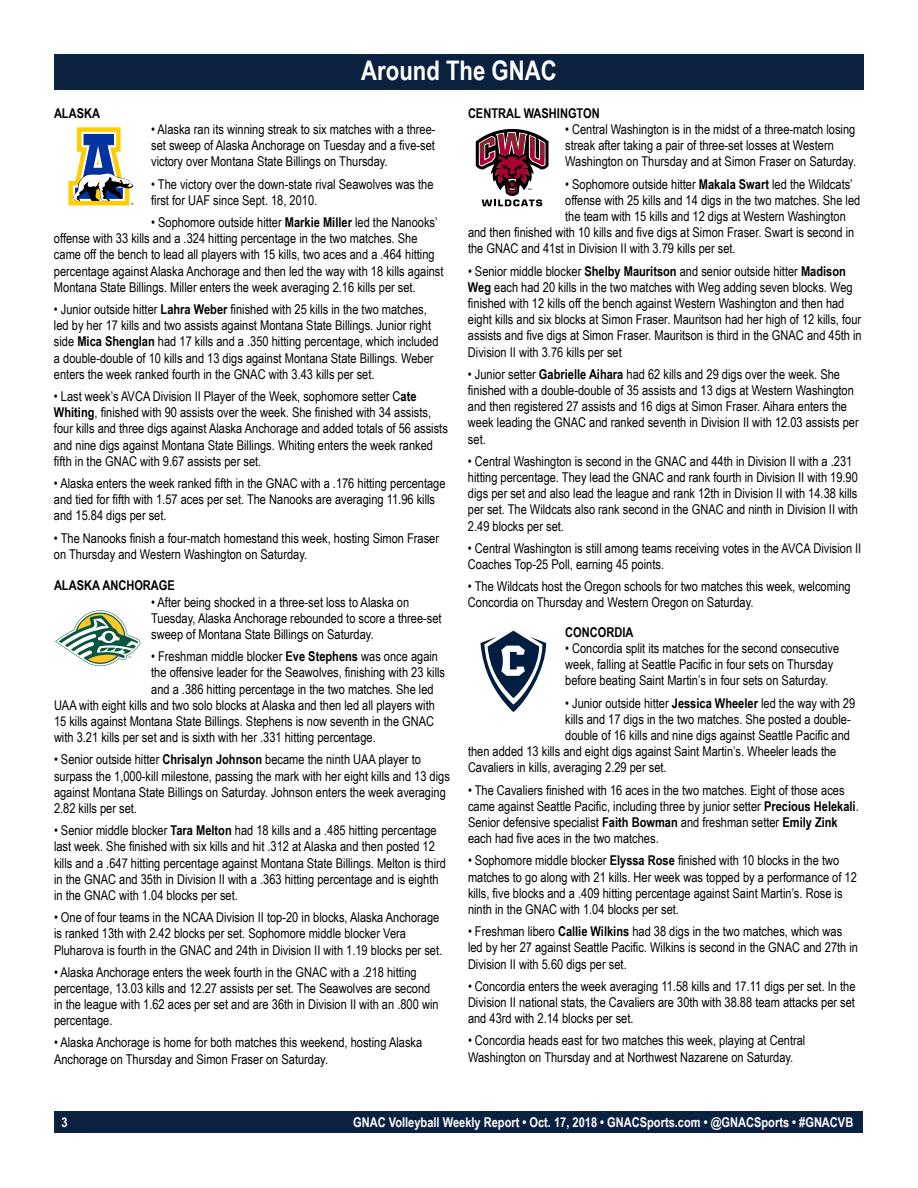
<style>
.page{position:relative;width:918px;height:1188px;background:#fff}
.page>*{position:absolute;margin:0;border:0;box-sizing:border-box;transform-origin:0 0}
.t1{font:700 27px "Arial Narrow";color:#fff}
.t2{font:13.5px/16.2px "Arial Narrow";color:#000}
.t3{font:700 13.5px "Arial Narrow";color:#fff}
.t4{font:700 13.5px "Arial Narrow";color:#000}
.t5{font:3.3px "Helvetica";color:#000}
.s1{font-weight:700}
</style>
<div class="page">
<div style="left:55px;top:1111px;width:808px;height:22px;background:#0a2240"></div>
<div style="left:54px;top:54px;width:810px;height:36px;background:#0a2240"></div>
<svg style="left:55px;top:610px;width:86px;height:56px"></svg>
<div style="left:105px;top:633px;width:8px;height:8px;background:#095540;border-radius:50%"></div>
<svg style="left:475px;top:128px;width:74px;height:78px"></svg>
<svg style="left:480px;top:631px;width:66px;height:81px"></svg>
<svg style="left:68px;top:127px;width:65px;height:78px"></svg>
<h1 class="t1" style="left:361px;top:50px;width:197px">Around The GNAC</h1>
<p class="t4" style="left:54px;top:103px;width:48px">ALASKA</p>
<p class="t2" style="left:151px;top:121px;width:286px;text-align:justify">• Alaska ran its winning streak to six matches with a three&shy;set sweep of Alaska Anchorage on Tuesday and a five-set victory over Montana State Billings on Thursday.</p>
<p class="t2" style="left:151px;top:175px;width:284px">• The victory over the down-state rival Seawolves was the first for UAF since Sept. 18, 2010.</p>
<p class="t2" style="left:54px;top:214px;width:391px;text-indent:97px">• Sophomore outside hitter <span class="s1">Markie Miller</span> led the Nanooks’ offense with 33 kills and a .324 hitting percentage in the two matches. She came off the bench to lead all players with 15 kills, two aces and a .464 hitting percentage against Alaska Anchorage and then led the way with 18 kills against Montana State Billings. Miller enters the week averaging 2.16 kills per set.</p>
<p class="t2" style="left:54px;top:301px;width:386px">• Junior outside hitter <span class="s1">Lahra Weber</span> finished with 25 kills in the two matches, led by her 17 kills and two assists against Montana State Billings. Junior right side <span class="s1">Mica Shenglan</span> had 17 kills and a .350 hitting percentage, which included a double-double of 10 kills and 13 digs against Montana State Billings. Weber enters the week ranked fourth in the GNAC with 3.43 kills per set.</p>
<p class="t2" style="left:54px;top:388px;width:395px">• Last week’s AVCA Division II Player of the Week, sophomore setter C<span class="s1">ate Whiting</span>, finished with 90 assists over the week. She finished with 34 assists, four kills and three digs against Alaska Anchorage and added totals of 56 assists and nine digs against Montana State Billings. Whiting enters the week ranked fifth in the GNAC with 9.67 assists per set.</p>
<p class="t2" style="left:54px;top:475px;width:393px">• Alaska enters the week ranked fifth in the GNAC with a .176 hitting percentage and tied for fifth with 1.57 aces per set. The Nanooks are averaging 11.96 kills and 15.84 digs per set.</p>
<p class="t2" style="left:54px;top:529px;width:387px">• The Nanooks finish a four-match homestand this week, hosting Simon Fraser on Thursday and Western Washington on Saturday.</p>
<p class="t5" style="left:131px;top:202px;width:4px">®</p>
<p class="t4" style="left:54px;top:575px;width:122px">ALASKA ANCHORAGE</p>
<p class="t2" style="left:151px;top:593px;width:292px">• After being shocked in a three-set loss to Alaska on<br>Tuesday, Alaska Anchorage rebounded to score a three-set sweep of Montana State Billings on Saturday.</p>
<p class="t2" style="left:151px;top:648px;width:288px">• Freshman middle blocker <span class="s1">Eve Stephens</span> was once again</p>
<p class="t2" style="left:151px;top:664px;width:295px">the offensive leader for the Seawolves, finishing with 23 kills</p>
<p class="t2" style="left:151px;top:680px;width:284px">and a .386 hitting percentage in the two matches. She led</p>
<p class="t2" style="left:54px;top:696px;width:382px">UAA with eight kills and two solo blocks at Alaska and then led all players with</p>
<p class="t2" style="left:54px;top:713px;width:382px">15 kills against Montana State Billings. Stephens is now seventh in the GNAC</p>
<p class="t2" style="left:54px;top:729px;width:323px">with 3.21 kills per set and is sixth with her .331 hitting percentage.</p>
<p class="t2" style="left:54px;top:751px;width:397px">• Senior outside hitter <span class="s1">Chrisalyn Johnson</span> became the ninth UAA player to surpass the 1,000-kill milestone, passing the mark with her eight kills and 13 digs against Montana State Billings on Saturday. Johnson enters the week averaging 2.82 kills per set.</p>
<p class="t2" style="left:54px;top:822px;width:393px">• Senior middle blocker <span class="s1">Tara Melton</span> had 18 kills and a .485 hitting percentage last week. She finished with six kills and hit .312 at Alaska and then posted 12 kills and a .647 hitting percentage against Montana State Billings. Melton is third in the GNAC and 35th in Division II with a .363 hitting percentage and is eighth in the GNAC with 1.04 blocks per set.</p>
<p class="t2" style="left:54px;top:909px;width:390px">• One of four teams in the NCAA Division II top-20 in blocks, Alaska Anchorage is ranked 13th with 2.42 blocks per set. Sophomore middle blocker Vera<br>Pluharova is fourth in the GNAC and 24th in Division II with 1.19 blocks per set.</p>
<p class="t2" style="left:54px;top:963px;width:386px">• Alaska Anchorage enters the week fourth in the GNAC with a .218 hitting percentage, 13.03 kills and 12.27 assists per set. The Seawolves are second in the league with 1.62 aces per set and are 36th in Division II with an .800 win percentage.</p>
<p class="t2" style="left:54px;top:1034px;width:370px">• Alaska Anchorage is home for both matches this weekend, hosting Alaska<br>Anchorage on Thursday and Simon Fraser on Saturday.</p>
<p class="t4" style="left:468px;top:103px;width:133px">CENTRAL WASHINGTON</p>
<p class="t2" style="left:565px;top:121px;width:292px">• Central Washington is in the midst of a three-match losing streak after taking a pair of three-set losses at Western<br>Washington on Thursday and at Simon Fraser on Saturday.</p>
<p class="t2" style="left:565px;top:175px;width:289px">• Sophomore outside hitter <span class="s1">Makala Swart</span> led the Wildcats’</p>
<p class="t2" style="left:565px;top:191px;width:297px">offense with 25 kills and 14 digs in the two matches. She led</p>
<p class="t2" style="left:565px;top:208px;width:282px">the team with 15 kills and 12 digs at Western Washington</p>
<p class="t2" style="left:468px;top:224px;width:388px">and then finished with 10 kills and five digs at Simon Fraser. Swart is second in</p>
<p class="t2" style="left:468px;top:240px;width:269px">the GNAC and 41st in Division II with 3.79 kills per set.</p>
<p class="t2" style="left:468px;top:262px;width:395px">• Senior middle blocker <span class="s1">Shelby Mauritson</span> and senior outside hitter <span class="s1">Madison Weg</span> each had 20 kills in the two matches with Weg adding seven blocks. Weg finished with 12 kills off the bench against Western Washington and then had eight kills and six blocks at Simon Fraser. Mauritson had her high of 12 kills, four assists and five digs at Simon Fraser. Mauritson is third in the GNAC and 45th in Division II with 3.76 kills per set</p>
<p class="t2" style="left:468px;top:365px;width:392px">• Junior setter <span class="s1">Gabrielle Aihara</span> had 62 kills and 29 digs over the week. She finished with a double-double of 35 assists and 13 digs at Western Washington and then registered 27 assists and 16 digs at Simon Fraser. Aihara enters the week leading the GNAC and ranked seventh in Division II with 12.03 assists per set.</p>
<p class="t2" style="left:468px;top:452px;width:391px">• Central Washington is second in the GNAC and 44th in Division II with a .231 hitting percentage. They lead the GNAC and rank fourth in Division II with 19.90 digs per set and also lead the league and rank 12th in Division II with 14.38 kills per set. The Wildcats also rank second in the GNAC and ninth in Division II with 2.49 blocks per set.</p>
<p class="t2" style="left:468px;top:539px;width:395px">• Central Washington is still among teams receiving votes in the AVCA Division II<br>Coaches Top-25 Poll, earning 45 points.</p>
<p class="t2" style="left:468px;top:578px;width:384px">• The Wildcats host the Oregon schools for two matches this week, welcoming<br>Concordia on Thursday and Western Oregon on Saturday.</p>
<p class="t4" style="left:565px;top:622px;width:70px">CONCORDIA</p>
<p class="t2" style="left:565px;top:640px;width:275px">• Concordia split its matches for the second consecutive week, falling at Seattle Pacific in four sets on Thursday before beating Saint Martin’s in four sets on Saturday.</p>
<p class="t2" style="left:565px;top:694px;width:292px">• Junior outside hitter <span class="s1">Jessica Wheeler</span> led the way with 29</p>
<p class="t2" style="left:565px;top:710px;width:287px">kills and 17 digs in the two matches. She posted a double-</p>
<p class="t2" style="left:565px;top:727px;width:286px">double of 16 kills and nine digs against Seattle Pacific and</p>
<p class="t2" style="left:468px;top:743px;width:370px">then added 13 kills and eight digs against Saint Martin’s. Wheeler leads the</p>
<p class="t2" style="left:468px;top:759px;width:200px">Cavaliers in kills, averaging 2.29 per set.</p>
<p class="t2" style="left:468px;top:781px;width:392px">• The Cavaliers finished with 16 aces in the two matches. Eight of those aces came against Seattle Pacific, including three by junior setter <span class="s1">Precious Helekali</span>.<br>Senior defensive specialist <span class="s1">Faith Bowman</span> and freshman setter <span class="s1">Emily Zink </span>each had five aces in the two matches.</p>
<p class="t2" style="left:468px;top:852px;width:390px">• Sophomore middle blocker <span class="s1">Elyssa Rose</span> finished with 10 blocks in the two matches to go along with 21 kills. Her week was topped by a performance of 12 kills, five blocks and a .409 hitting percentage against Saint Martin’s. Rose is ninth in the GNAC with 1.04 blocks per set.</p>
<p class="t2" style="left:468px;top:923px;width:392px">• Freshman libero <span class="s1">Callie Wilkins</span> had 38 digs in the two matches, which was led by her 27 against Seattle Pacific. Wilkins is second in the GNAC and 27th in<br>Division II with 5.60 digs per set.</p>
<p class="t2" style="left:468px;top:977px;width:389px;text-align:justify">• Concordia enters the week averaging 11.58 kills and 17.11 digs per set. In the Division II national stats, the Cavaliers are 30th with 38.88 team attacks per set and 43rd with 2.14 blocks per set.</p>
<p class="t2" style="left:468px;top:1032px;width:339px">• Concordia heads east for two matches this week, playing at Central<br>Washington on Thursday and at Northwest Nazarene on Saturday.</p>
<p class="t3" style="left:61px;top:1112px;width:8px">3</p>
<p class="t3" style="left:353px;top:1112px;width:502px">GNAC Volleyball Weekly Report • Oct. 17, 2018 • GNACSports.com • @GNACSports • #GNACVB</p>
</div>
